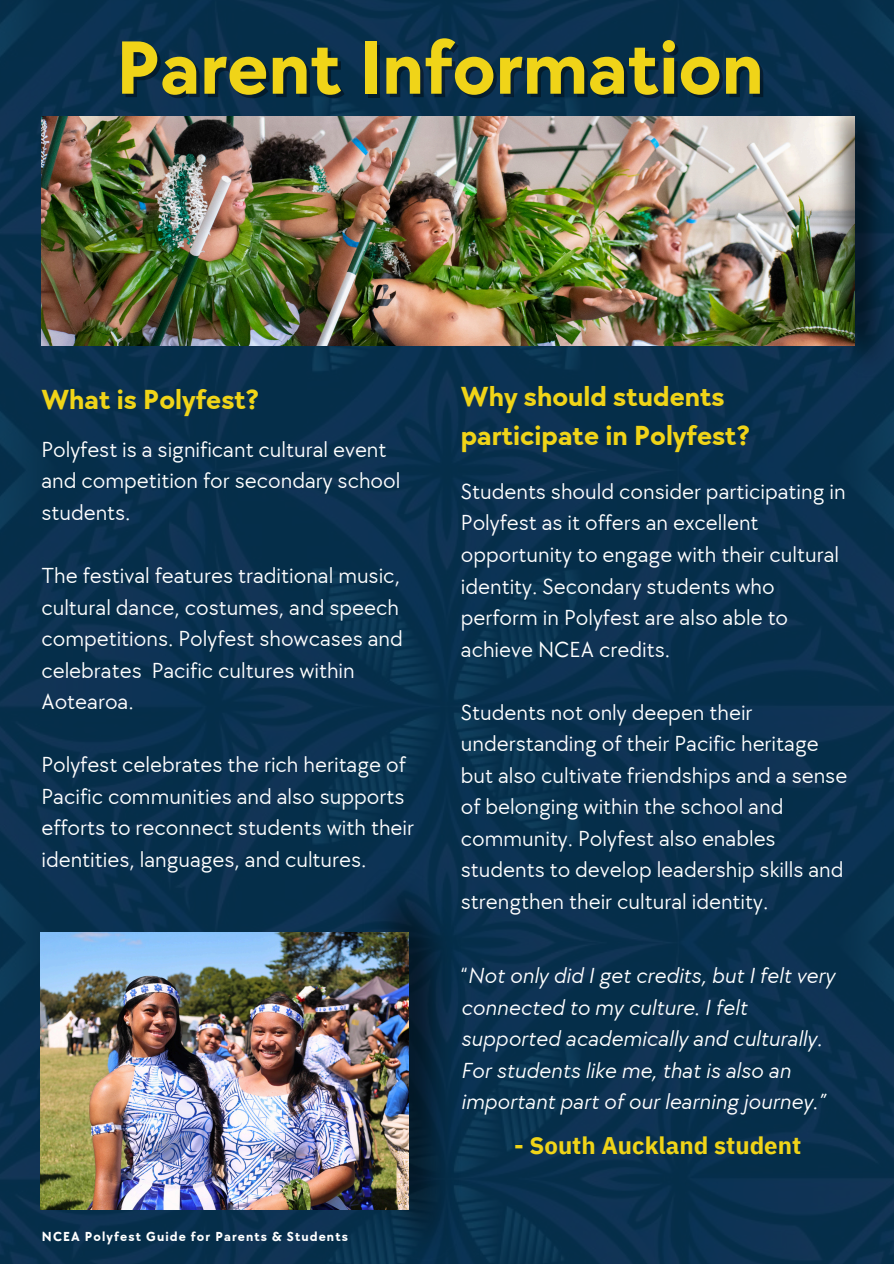
<style>
.page{position:relative;width:894px;height:1264px;background:#fff}
.page>*{position:absolute;margin:0;border:0;box-sizing:border-box;transform-origin:0 0}
.t1{font:700 78px "TT Chocolates";color:#f0d418}
.t2{font:700 28.5px/39.3px "TT Chocolates";color:#f0d418}
.t3{font:700 24px "IBM Plex Sans";color:#f0d418}
.t4{font:22.5px/31.5px "TT Chocolates";color:#fff}
.t5{font:italic 22.5px/31.5px "TT Chocolates";color:#fff}
.t6{font:700 13.5px "TT Chocolates";letter-spacing:.08em;color:#fff}
.s1{font-style:normal}
</style>
<div class="page">
<img style="left:0;top:0;width:893px;height:1263px">
<img style="left:363px;top:863px;width:97px;height:399px">
<img style="left:41px;top:117px;width:781px;height:228px">
<img style="left:822px;top:86px;width:71px;height:291px">
<img style="left:41px;top:932px;width:367px;height:277px">
<h1 class="t1" style="left:116px;top:23px;width:648px">Parent Information</h1>
<p class="t2" style="left:41px;top:380px;width:219px">What is Polyfest?</p>
<p class="t2" style="left:460px;top:377px;width:290px">Why should students participate in Polyfest?</p>
<h2 class="t4" style="left:460px;top:476px;width:386px">Students should consider participating in Polyfest as it offers an excellent opportunity to engage with their cultural identity. Secondary students who perform in Polyfest are also able to achieve NCEA credits.</h2>
<p class="t4" style="left:41px;top:434px;width:360px">Polyfest is a significant cultural event and competition for secondary school students.</p>
<p class="t4" style="left:41px;top:560px;width:363px">The festival features traditional music, cultural dance, costumes, and speech competitions. Polyfest showcases and celebrates Pacific cultures within Aotearoa.</p>
<h4 class="t4" style="left:460px;top:697px;width:388px">Students not only deepen their understanding of their Pacific heritage but also cultivate friendships and a sense of belonging within the school and community. Polyfest also enables students to develop leadership skills and strengthen their cultural identity.</h4>
<h2 class="t4" style="left:41px;top:749px;width:374px">Polyfest celebrates the rich heritage of Pacific communities and also supports efforts to reconnect students with their identities, languages, and cultures.</h2>
<p class="t6" style="left:42px;top:1228px;width:307px">NCEA Polyfest Guide for Parents &amp; Students</p>
<h4 class="t5" style="left:460px;top:960px;width:375px"><span class="s1">“</span>Not only did I get credits, but I felt very connected to my culture. I felt supported academically and culturally.<br>For students like me, that is also an important part of our learning journey.”</h4>
<h4 class="t3" style="left:514px;top:1129px;width:288px">- South Auckland student</h4>
</div>
